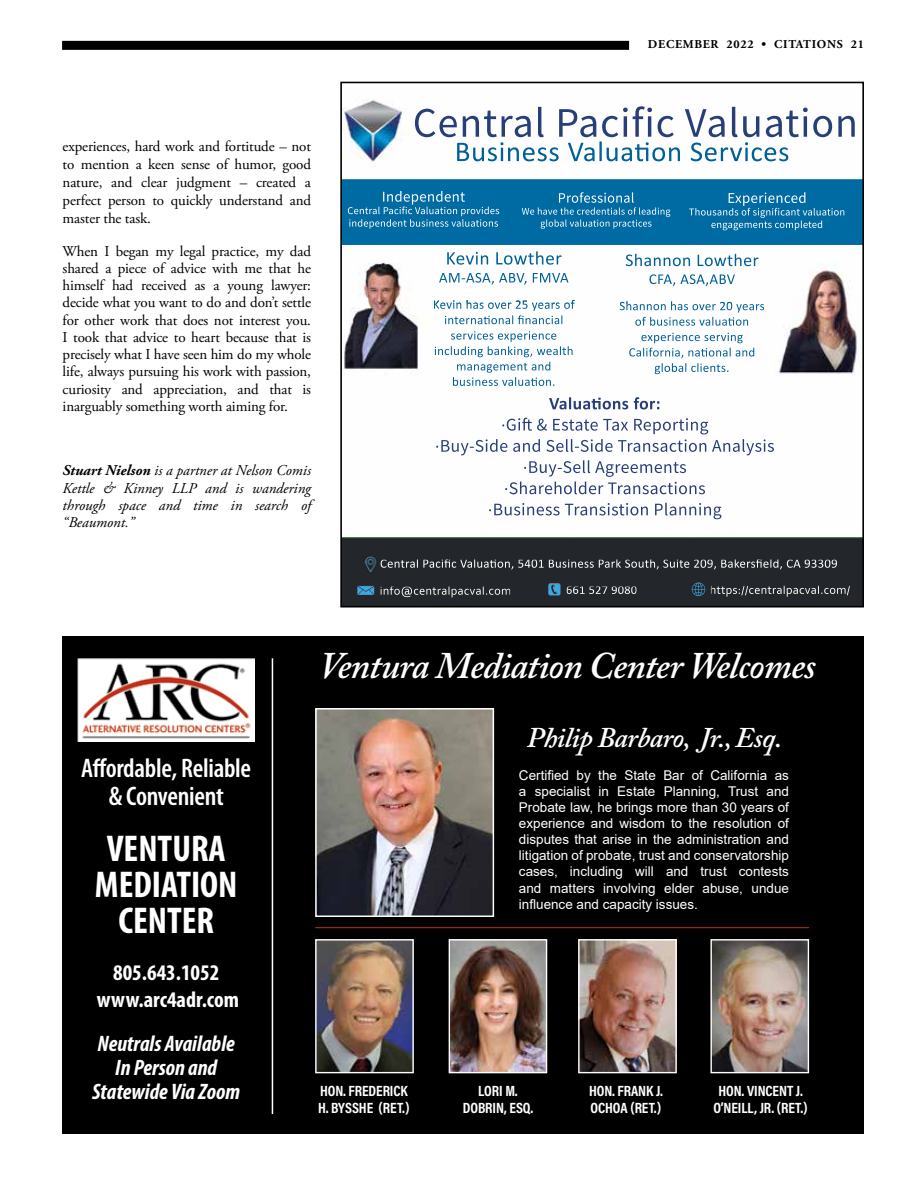
<style>
.page{position:relative;width:918px;height:1188px;background:#fff}
.page>*{position:absolute;margin:0;border:0;box-sizing:border-box;transform-origin:0 0}
.t1{font:italic 600 37.35px "Adobe Caslon Pro";letter-spacing:-.02em;color:#fff}
.t2{font:700 condensed 37.35px/35.8px "Myriad Pro";color:#fff;text-align:center}
.t3{font:italic 600 28.5px "Adobe Caslon Pro";letter-spacing:-.02em;color:#fff}
.t4{font:600 condensed 27px/28.5px "Myriad Pro";letter-spacing:-.01em;color:#fff;text-align:center}
.t5{font:italic 700 condensed 22.5px/24px "Myriad Pro";color:#fff;text-align:center}
.t6{font:700 condensed 22.5px/27px "Myriad Pro";color:#fff;text-align:center}
.t7{font:15px/17.2px "Adobe Garamond Pro";letter-spacing:-.01em;color:#000;text-align:justify}
.t8{font:italic 15px/17.2px "Adobe Garamond Pro";color:#000;text-align:justify}
.t9{font:15px/18px "Acumin Variable Concept";letter-spacing:-.005em;color:#fff;text-align:center}
.t10{font:13.5px/16.2px "Arial";color:#fff;text-align:justify}
.t11{font:700 12px "Adobe Garamond Pro";letter-spacing:.06em;color:#000}
.s1{font-weight:700}
</style>
<div class="page">
<div style="left:62px;top:41px;width:567px;height:9px;background:#000"></div>
<div style="left:63px;top:637px;width:801px;height:497px;background:#000"></div>
<img style="left:78px;top:658px;width:177px;height:83px">
<hr style="left:272px;top:658px;width:1px;height:456px;background:#fff">
<img style="left:451px;top:941px;width:94px;height:130px">
<div style="left:449px;top:939px;width:98px;height:134px;border:1px solid #fff"></div>
<img style="left:712px;top:941px;width:95px;height:130px">
<div style="left:710px;top:939px;width:99px;height:134px;border:1px solid #fff"></div>
<img style="left:580px;top:941px;width:95px;height:130px">
<div style="left:578px;top:939px;width:99px;height:134px;border:1px solid #fff"></div>
<img style="left:317px;top:941px;width:95px;height:130px">
<div style="left:315px;top:939px;width:99px;height:134px;border:1px solid #fff"></div>
<img style="left:317px;top:710px;width:175px;height:205px">
<div style="left:315px;top:708px;width:179px;height:209px;border:1px solid #fff"></div>
<hr style="left:315px;top:927px;width:494px;height:1px;background:#c0311a">
<img style="left:343px;top:100px;width:518px;height:420px">
<img style="left:343px;top:180px;width:518px;height:64px">
<img style="left:343px;top:537px;width:518px;height:68px">
<img style="left:357px;top:586px;width:18px;height:9px">
<svg style="left:548px;top:583px;width:13px;height:12px"></svg>
<svg style="left:692px;top:583px;width:13px;height:13px"></svg>
<div style="left:340px;top:82px;width:524px;height:526px;border:2px solid #000"></div>
<p class="t7" style="left:63px;top:138px;width:250px;line-height:18px">experiences, hard work and fortitude – not to mention a keen sense of humor, good nature, and clear judgment – created a perfect person to quickly understand and master the task.</p>
<p class="t7" style="left:63px;top:243px;width:250px">When I began my legal practice, my dad shared a piece of advice with me that he himself had received as a young lawyer: decide what you want to do and don’t settle for other work that does not interest you.<br>I took that advice to heart because that is precisely what I have seen him do my whole life, always pursuing his work with passion, curiosity and appreciation, and that is inarguably something worth aiming for.</p>
<p class="t8" style="left:63px;top:462px;width:250px"><span class="s1">Stuart Nielson</span> is a partner at Nelson Comis Kettle &amp; Kinney LLP and is wandering through space and time in search of “Beaumont.”</p>
<p class="t11" style="left:648px;top:38px;width:218px">DECEMBER 2022 • CITATIONS 21</p>
<h1 class="t1" style="left:319px;top:644px;width:498px">Ventura Mediation Center Welcomes</h1>
<h2 class="t3" style="left:527px;top:720px;width:256px">Philip Barbaro, Jr., Esq.</h2>
<h3 class="t4" style="left:81px;top:754px;width:172px">Affordable, Reliable &amp; Convenient</h3>
<h1 class="t2" style="left:95px;top:831px;width:144px">VENTURA<br>MEDIATION<br>CENTER</h1>
<h3 class="t6" style="left:97px;top:959px;width:144px">805.643.1052 www.arc4adr.com</h3>
<h3 class="t5" style="left:92px;top:1031px;width:150px">Neutrals Available<br>In Person and<br>Statewide Via Zoom</h3>
<p class="t10" style="left:519px;top:767px;width:272px">Certified by the State Bar of California as a specialist in Estate Planning, Trust and Probate law, he brings more than 30 years of experience and wisdom to the resolution of disputes that arise in the administration and litigation of probate, trust and conservatorship cases, including will and trust contests and matters involving elder abuse, undue influence and capacity issues.</p>
<p class="t9" style="left:318px;top:1081px;width:93px;text-align:left">HON. FREDERICK<br>H. BYSSHE (RET.)</p>
<p class="t9" style="left:463px;top:1081px;width:72px">LORI M.<br>DOBRIN, ESQ.</p>
<p class="t9" style="left:589px;top:1081px;width:76px;text-align:left">HON. FRANK J.<br>OCHOA (RET.)</p>
<p class="t9" style="left:713px;top:1081px;width:96px">HON. VINCENT J.<br>O’NEILL, JR. (RET.)</p>
</div>
